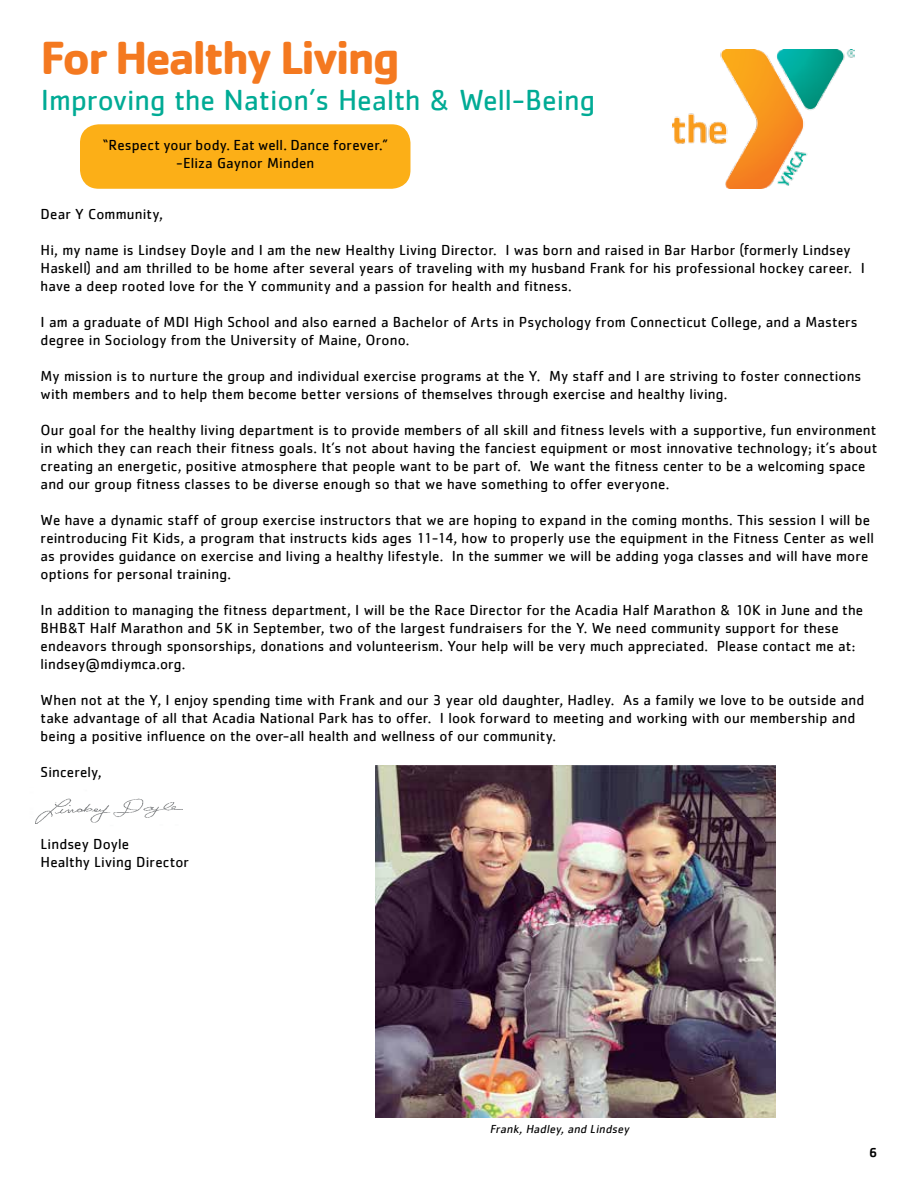
<style>
.page{position:relative;width:918px;height:1188px;background:#fff}
.page>*{position:absolute;margin:0;border:0;box-sizing:border-box;transform-origin:0 0}
.t1{font:700 48px "Cachet";letter-spacing:-.055em;color:#f47920}
.t2{font:30px "Cachet";color:#00ab95}
.t3{font:15px/18px "Cachet";letter-spacing:.01em;color:#000}
.t4{font:500 13.5px "Cachet";color:#000}
.t5{font:italic 12px "Cachet";color:#000}
</style>
<div class="page">
<img style="left:673px;top:49px;width:182px;height:140px">
<div style="left:81px;top:125px;width:329px;height:63px;background:#fcaf17;border-radius:18px"></div>
<div style="left:80px;top:124px;width:330px;height:65px;border:2px solid #fcaf17;border-radius:18px"></div>
<img style="left:35px;top:798px;width:147px;height:26px">
<img style="left:376px;top:765px;width:399px;height:352px">
<h1 class="t1" style="left:40px;top:27px;width:361px">For Healthy Living</h1>
<h2 class="t2" style="left:41px;top:82px;width:556px">Improving the Nation’s Health &amp; Well-Being</h2>
<p class="t3" style="left:103px;top:136px;width:287px;text-align:center">“Respect your body. Eat well. Dance forever.” -Eliza Gaynor Minden</p>
<p class="t3" style="left:41px;top:205px;width:124px">Dear Y Community,</p>
<p class="t3" style="left:41px;top:241px;width:826px">Hi, my name is Lindsey Doyle and I am the new Healthy Living Director. I was born and raised in Bar Harbor (formerly Lindsey<br>Haskell) and am thrilled to be home after several years of traveling with my husband Frank for his professional hockey career. I have a deep rooted love for the Y community and a passion for health and fitness.</p>
<p class="t3" style="left:41px;top:313px;width:819px">I am a graduate of MDI High School and also earned a Bachelor of Arts in Psychology from Connecticut College, and a Masters degree in Sociology from the University of Maine, Orono.</p>
<p class="t3" style="left:41px;top:367px;width:822px">My mission is to nurture the group and individual exercise programs at the Y. My staff and I are striving to foster connections with members and to help them become better versions of themselves through exercise and healthy living.</p>
<p class="t3" style="left:41px;top:421px;width:838px">Our goal for the healthy living department is to provide members of all skill and fitness levels with a supportive, fun environment in which they can reach their fitness goals. It’s not about having the fanciest equipment or most innovative technology; it’s about creating an energetic, positive atmosphere that people want to be part of. We want the fitness center to be a welcoming space and our group fitness classes to be diverse enough so that we have something to offer everyone.</p>
<p class="t3" style="left:41px;top:511px;width:835px">We have a dynamic staff of group exercise instructors that we are hoping to expand in the coming months. This session I will be reintroducing Fit Kids, a program that instructs kids ages 11-14, how to properly use the equipment in the Fitness Center as well as provides guidance on exercise and living a healthy lifestyle. In the summer we will be adding yoga classes and will have more options for personal training.</p>
<p class="t3" style="left:41px;top:601px;width:824px">In addition to managing the fitness department, I will be the Race Director for the Acadia Half Marathon &amp; 10K in June and the BHB&amp;T Half Marathon and 5K in September, two of the largest fundraisers for the Y. We need community support for these endeavors through sponsorships, donations and volunteerism. Your help will be very much appreciated. Please contact me at: lindsey@mdiymca.org.</p>
<p class="t3" style="left:41px;top:691px;width:825px">When not at the Y, I enjoy spending time with Frank and our 3 year old daughter, Hadley. As a family we love to be outside and take advantage of all that Acadia National Park has to offer. I look forward to meeting and working with our membership and being a positive influence on the over-all health and wellness of our community.</p>
<p class="t3" style="left:41px;top:763px;width:63px">Sincerely,</p>
<p class="t3" style="left:41px;top:835px;width:150px">Lindsey Doyle<br>Healthy Living Director</p>
<p class="t5" style="left:490px;top:1122px;width:143px">Frank, Hadley, and Lindsey</p>
<p class="t4" style="left:869px;top:1144px;width:10px">6</p>
</div>
